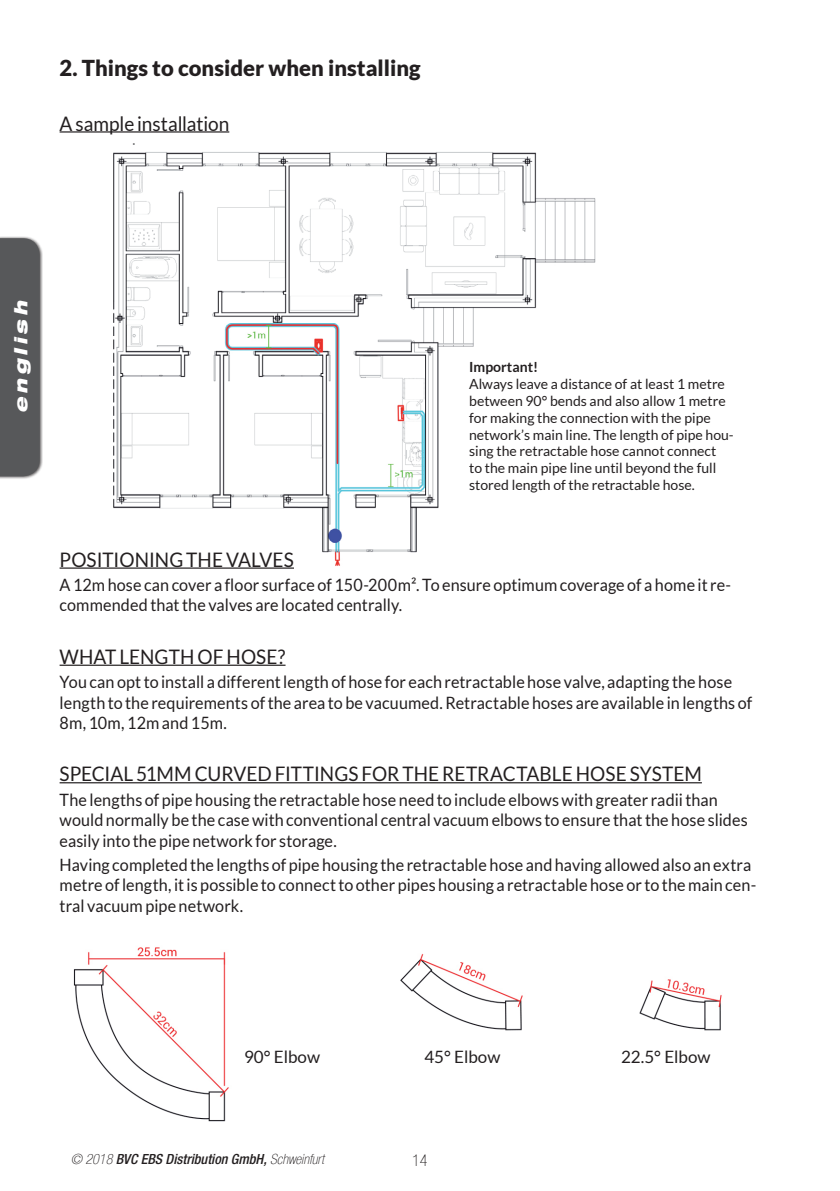
<style>
.page{position:relative;width:840px;height:1191px;background:#fff}
.page>*{position:absolute;margin:0;border:0;box-sizing:border-box;transform-origin:0 0}
.t1{font:900 22px "Lato";color:#231f20}
.t2{font:20px "Lato";color:#231f20;scale:.95 1}
.t3{font:italic 900 expanded 18px "Helvetica Neue";color:#fff}
.t4{font:17px/20.4px "Lato";letter-spacing:.005em;color:#231f20;scale:.95 1}
.t5{font:17px "Lato";letter-spacing:.005em;color:#231f20}
.t6{font:100 condensed 16px "Helvetica Neue";color:#231f20}
.t7{font:14px/16.8px "Lato";color:#231f20}
.t8{font:italic 500 condensed 14px "Helvetica Neue";color:#231f20}
.t9{font:700 14px "Lato";color:#231f20}
.s1{font-weight:100}
</style>
<div class="page">
<div style="left:0;top:236px;width:43px;height:243px;background:#231f20;opacity:.75"></div>
<div style="left:0;top:238px;width:40px;height:238px;background:#57585a"></div>
<img style="left:73px;top:947px;width:649px;height:175px">
<img style="left:88px;top:131px;width:508px;height:438px">
<hr style="left:60px;top:131px;width:169px;height:2px;background:#231f20">
<hr style="left:60px;top:567px;width:234px;height:1px;background:#231f20">
<hr style="left:60px;top:664px;width:225px;height:2px;background:#231f20">
<hr style="left:60px;top:782px;width:641px;height:1px;background:#231f20">
<p class="t1" style="left:60px;top:55px;width:362px">2. Things to consider when installing</p>
<p class="t2" style="left:60px;top:112px;width:180px">A sample installation</p>
<p class="t3" style="left:9px;top:413px;width:114px;rotate:-90deg">english</p>
<p class="t9" style="left:469px;top:359px;width:70px">Important!</p>
<p class="t7" style="left:469px;top:375px;width:266px">Always leave a distance of at least 1 metre between 90° bends and also allow 1 metre for making the connection with the pipe network’s main line. The length of pipe hou&shy;sing the retractable hose cannot connect<br>to the main pipe line until beyond the full stored length of the retractable hose.</p>
<p class="t2" style="left:60px;top:548px;width:248px">POSITIONING THE VALVES</p>
<p class="t4" style="left:60px;top:574px;width:708px">A 12m hose can cover a floor surface of 150-200m². To ensure optimum coverage of a home it re&shy;commended that the valves are located centrally.</p>
<p class="t2" style="left:60px;top:645px;width:239px">WHAT LENGTH OF HOSE?</p>
<p class="t4" style="left:60px;top:671px;width:730px">You can opt to install a different length of hose for each retractable hose valve, adapting the hose length to the requirements of the area to be vacuumed. Retractable hoses are available in lengths of<br>8m, 10m, 12m and 15m.</p>
<p class="t2" style="left:60px;top:763px;width:677px">SPECIAL 51MM CURVED FITTINGS FOR THE RETRACTABLE HOSE SYSTEM</p>
<p class="t4" style="left:60px;top:789px;width:725px">The lengths of pipe housing the retractable hose need to include elbows with greater radii than would normally be the case with conventional central vacuum elbows to ensure that the hose slides easily into the pipe network for storage.</p>
<p class="t4" style="left:60px;top:854px;width:734px">Having completed the lengths of pipe housing the retractable hose and having allowed also an extra metre of length, it is possible to connect to other pipes housing a retractable hose or to the main cen&shy;tral vacuum pipe network.</p>
<p class="t5" style="left:244px;top:1047px;width:77px">90° Elbow</p>
<p class="t5" style="left:424px;top:1047px;width:77px">45° Elbow</p>
<p class="t5" style="left:620px;top:1047px;width:91px">22.5° Elbow</p>
<p class="t8" style="left:71px;top:1150px;width:254px"><span class="s1">© 2018</span> BVC EBS Distribution GmbH, <span class="s1">Schweinfurt</span></p>
<p class="t6" style="left:412px;top:1151px;width:17px">14</p>
</div>
